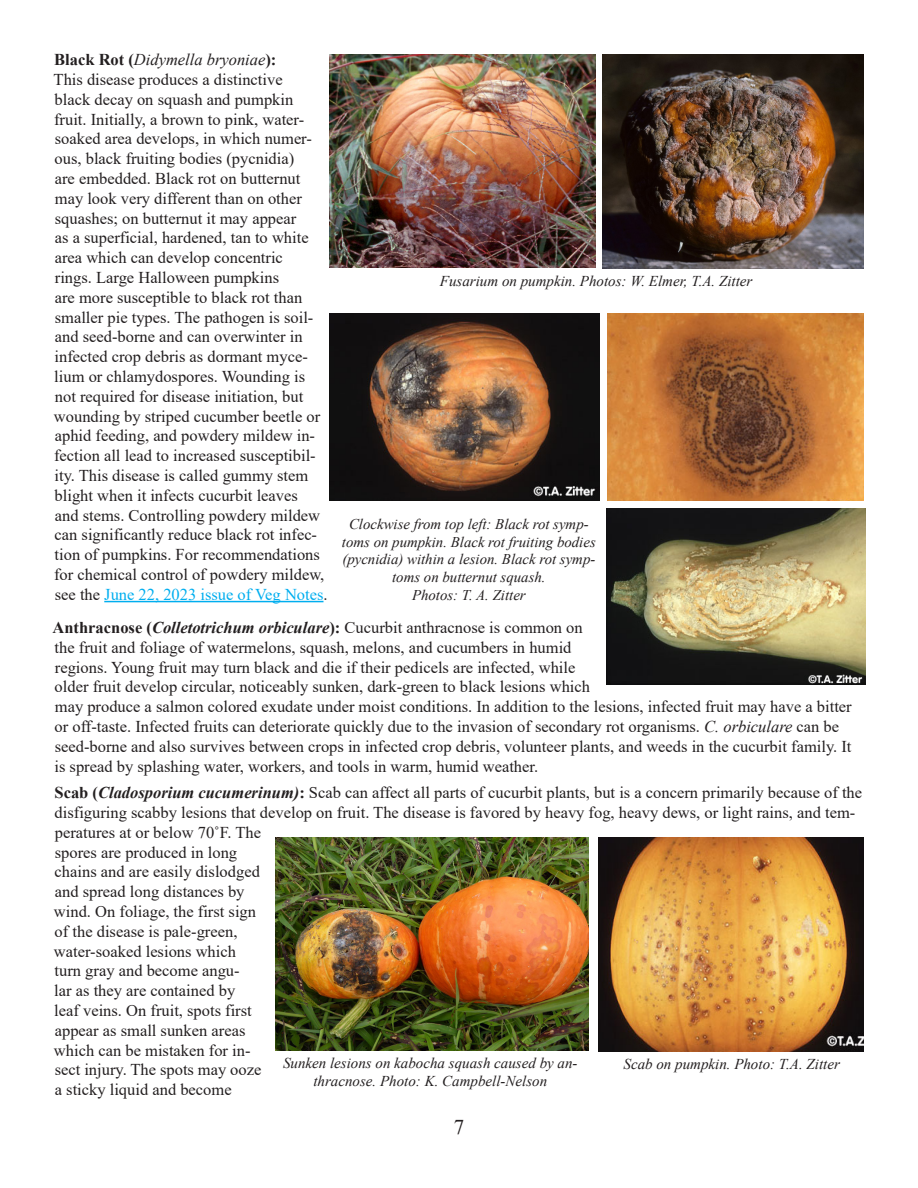
<style>
.page{position:relative;width:918px;height:1188px;background:#fff}
.page>*{position:absolute;margin:0;border:0;box-sizing:border-box;transform-origin:0 0}
.t1{font:21px "Times New Roman";color:#231f20}
.Paragraph_Heading{font:16.5px/19.8px "Times New Roman";color:#231f20}
.Main_text{font:16.5px/19.8px "Times New Roman";color:#231f20}
.t2{font:italic 15px/18px "Times New Roman";color:#231f20;text-align:center}
.t3{font:italic 14.85px/17.9px "Times New Roman";color:#231f20;text-align:center}
.s1{font-weight:700}
.s2{font-style:italic}
.s3{color:#00aeef}
.s4{font-weight:700;font-style:italic}
</style>
<div class="page">
<hr style="left:104px;top:601px;width:220px;height:1px;background:#00aeef">
<img style="left:276px;top:838px;width:313px;height:212px">
<img style="left:329px;top:314px;width:270px;height:187px">
<img style="left:606px;top:509px;width:259px;height:175px">
<img style="left:607px;top:314px;width:257px;height:187px">
<img style="left:603px;top:54px;width:261px;height:214px">
<img style="left:329px;top:54px;width:266px;height:214px">
<img style="left:598px;top:838px;width:266px;height:214px">
<p class="Main_text" style="left:54px;top:49px;width:276px"><span class="s1">Black Rot (</span><span class="s2">Didymella bryoniae</span><span class="s1">):<br></span>This disease produces a distinctive<br>black decay on squash and pumpkin fruit. Initially, a brown to pink, water&shy;soaked area develops, in which numer&shy;ous, black fruiting bodies (pycnidia)<br>are embedded. Black rot on butternut may look very different than on other squashes; on butternut it may appear<br>as a superficial, hardened, tan to white area which can develop concentric<br>rings. Large Halloween pumpkins<br>are more susceptible to black rot than smaller pie types. The pathogen is soil&shy;and seed-borne and can overwinter in infected crop debris as dormant myce&shy;lium or chlamydospores. Wounding is not required for disease initiation, but wounding by striped cucumber beetle or aphid feeding, and powdery mildew in&shy;fection all lead to increased susceptibil&shy;ity. This disease is called gummy stem blight when it infects cucurbit leaves<br>and stems. Controlling powdery mildew can significantly reduce black rot infec&shy;tion of pumpkins. For recommendations for chemical control of powdery mildew, see the <span class="s3">June 22, 2023 issue of Veg Notes</span>.</p>
<p class="Paragraph_Heading" style="left:53px;top:617px;width:801px"><span class="s1">Anthracnose (</span><span class="s4">Colletotrichum orbiculare</span><span class="s1">):</span> Cucurbit anthracnose is common on<br>the fruit and foliage of watermelons, squash, melons, and cucumbers in humid<br>regions. Young fruit may turn black and die if their pedicels are infected, while<br>older fruit develop circular, noticeably sunken, dark-green to black lesions which<br>may produce a salmon colored exudate under moist conditions. In addition to the lesions, infected fruit may have a bitter or off-taste. Infected fruits can deteriorate quickly due to the invasion of secondary rot organisms. <span class="s2">C. orbiculare</span> can be seed-borne and also survives between crops in infected crop debris, volunteer plants, and weeds in the cucurbit family. It is spread by splashing water, workers, and tools in warm, humid weather.</p>
<p class="Paragraph_Heading" style="left:54px;top:782px;width:810px"><span class="s1">Scab (</span><span class="s4">Cladosporium cucumerinum)</span><span class="s1">:</span> Scab can affect all parts of cucurbit plants, but is a concern primarily because of the disfiguring scabby lesions that develop on fruit. The disease is favored by heavy fog, heavy dews, or light rains, and tem&shy;peratures at or below 70˚F. The<br>spores are produced in long<br>chains and are easily dislodged<br>and spread long distances by<br>wind. On foliage, the first sign<br>of the disease is pale-green,<br>water-soaked lesions which<br>turn gray and become angu-<br>lar as they are contained by<br>leaf veins. On fruit, spots first<br>appear as small sunken areas<br>which can be mistaken for in-<br>sect injury. The spots may ooze<br>a sticky liquid and become</p>
<p class="t2" style="left:440px;top:271px;width:314px">Fusarium on pumpkin. Photos: W. Elmer, T.A. Zitter</p>
<p class="t3" style="left:342px;top:514px;width:255px">Clockwise from top left: Black rot symp&shy;toms on pumpkin. Black rot fruiting bodies (pycnidia) within a lesion. Black rot symp&shy;toms on butternut squash.<br>Photos: T. A. Zitter</p>
<p class="t2" style="left:283px;top:1053px;width:296px">Sunken lesions on kabocha squash caused by an&shy;thracnose. Photo: K. Campbell-Nelson</p>
<p class="t2" style="left:624px;top:1055px;width:218px">Scab on pumpkin. Photo: T.A. Zitter</p>
<p class="t1" style="left:454px;top:1112px;width:12px">7</p>
</div>
